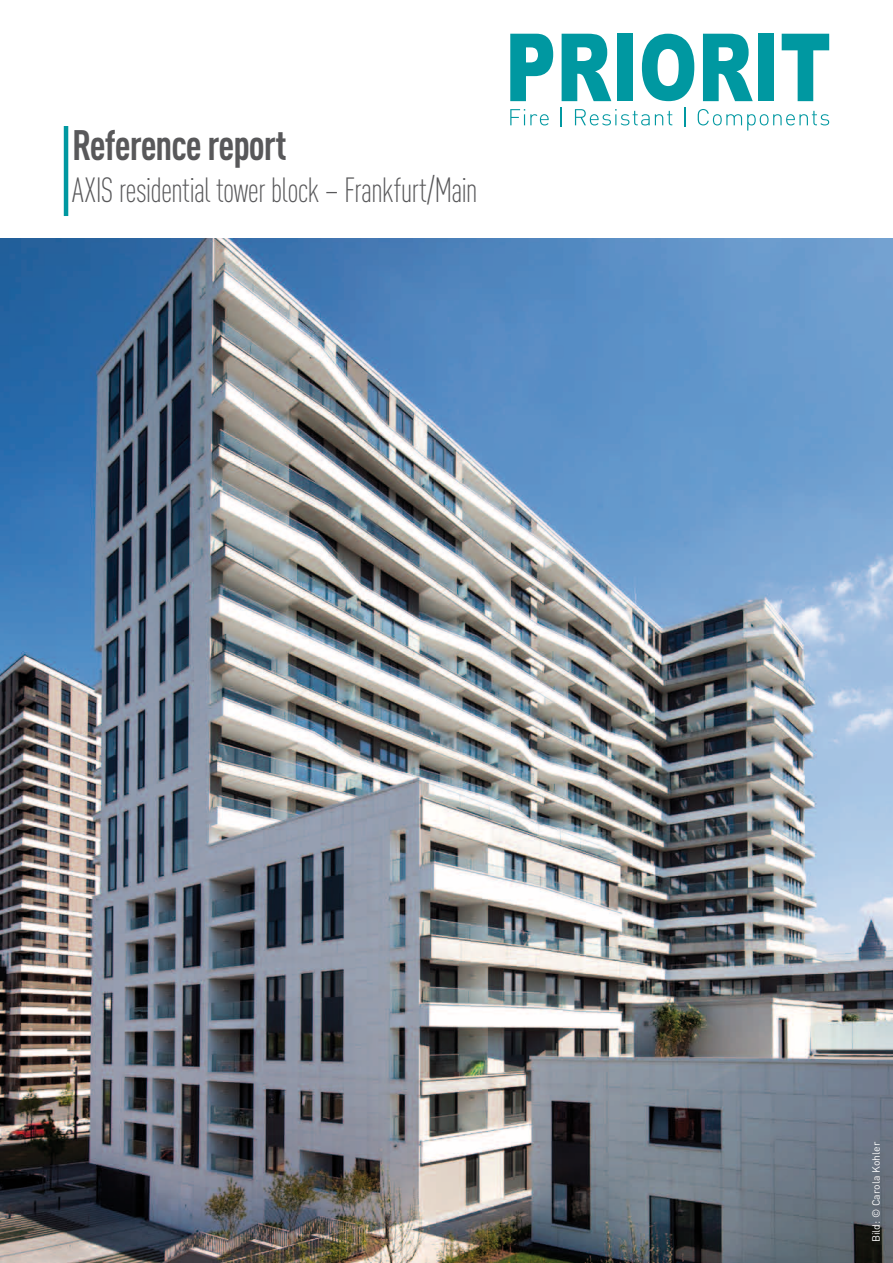
<style>
.page{position:relative;width:893px;height:1263px;background:#fff}
.page>*{position:absolute;margin:0;border:0;box-sizing:border-box;transform-origin:0 0}
.t1{font:700 condensed 42px "DINOT";letter-spacing:-.025em;color:#58585a;scale:.96 1}
.t2{font:300 condensed 34.5px "DINOT";letter-spacing:-.025em;color:#58585a;scale:.96 1}
.t3{font:10.5px "DINOT";color:#fff}
</style>
<div class="page">
<img style="left:0;top:238px;width:893px;height:1025px">
<hr style="left:64px;top:126px;width:4px;height:90px;background:#0098a1">
<svg style="left:510px;top:34px;width:43px;height:67px"></svg>
<svg style="left:562px;top:34px;width:49px;height:67px"></svg>
<div style="left:617px;top:34px;width:16px;height:67px;background:#0098a1"></div>
<svg style="left:642px;top:34px;width:52px;height:67px"></svg>
<svg style="left:703px;top:34px;width:50px;height:67px"></svg>
<div style="left:758px;top:34px;width:16px;height:67px;background:#0098a1"></div>
<svg style="left:782px;top:34px;width:47px;height:67px"></svg>
<svg style="left:510px;top:109px;width:39px;height:16px"></svg>
<svg style="left:561px;top:107px;width:1px;height:20px"></svg>
<svg style="left:575px;top:109px;width:97px;height:16px"></svg>
<svg style="left:684px;top:107px;width:1px;height:20px"></svg>
<svg style="left:698px;top:109px;width:131px;height:22px"></svg>
<p class="t1" style="left:72px;top:120px;width:225px">Reference report</p>
<p class="t2" style="left:72px;top:170px;width:424px">AXIS residential tower block – Frankfurt/Main</p>
<p class="t3" style="left:869px;top:1242px;width:102px;rotate:-90deg">Bild: © Carola Kohler</p>
</div>
